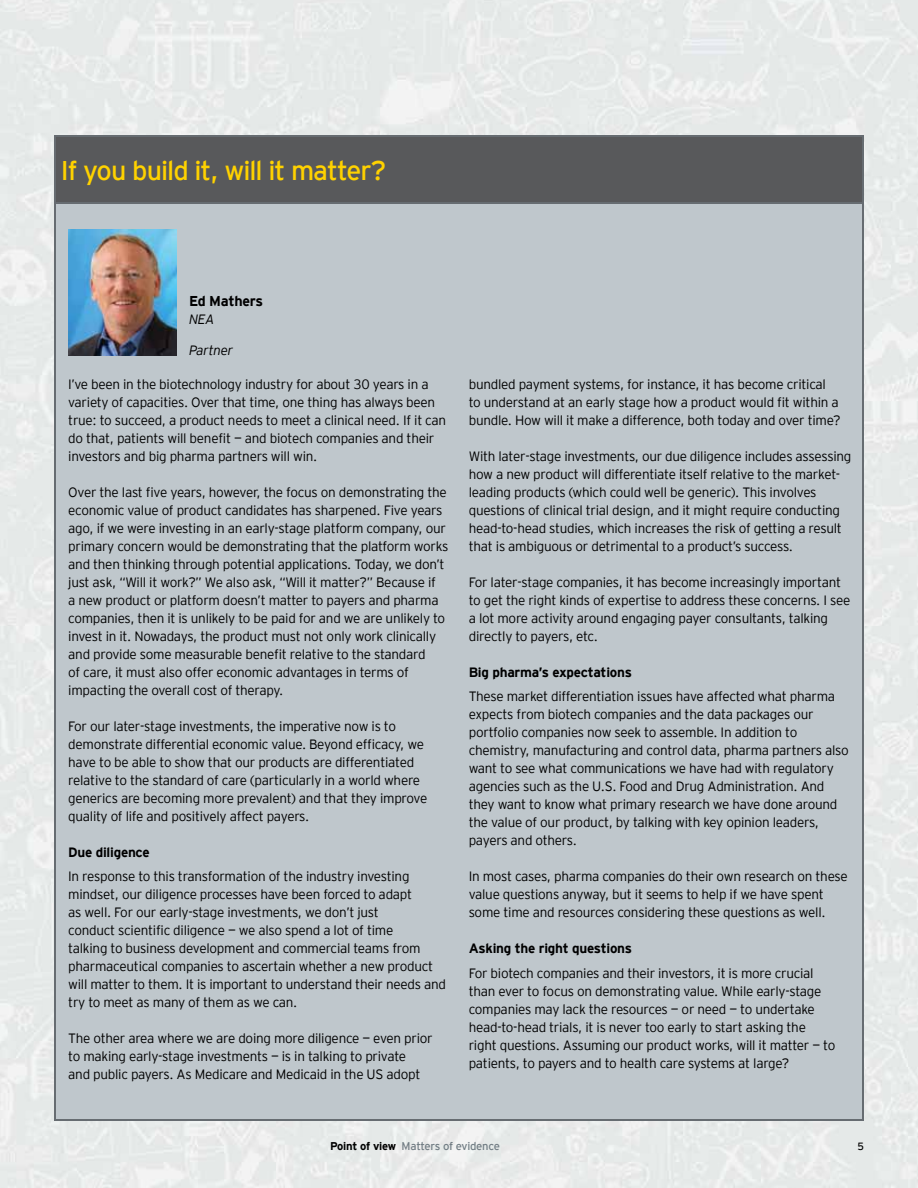
<style>
.page{position:relative;width:918px;height:1188px;background:#fff}
.page>*{position:absolute;margin:0;border:0;box-sizing:border-box;transform-origin:0 0}
.t1{font:27px "EY Interstate";letter-spacing:-.04em;color:#ffd200}
.t2{font:700 14.25px "EY Interstate";letter-spacing:-.02em;color:#000}
.t3{font:300 13.5px/18px "EY Interstate";letter-spacing:-.02em;color:#000}
.t4{font:700 13.5px "EY Interstate";letter-spacing:-.02em;color:#000}
.t5{font:italic 300 13.5px "EY Interstate";letter-spacing:-.02em;color:#000}
.t6{font:11.25px "EY Interstate";letter-spacing:-.02em;color:#727d84}
.t7{font:10.5px "EY Interstate";color:#000}
.s1{font-weight:700;color:#000}
</style>
<div class="page">
<div style="left:55px;top:136px;width:808px;height:67px;background:#58595b"></div>
<div style="left:56px;top:204px;width:806px;height:915px;background:#bfc7cc"></div>
<hr style="left:54px;top:135px;width:810px;height:1px;background:#666c71">
<hr style="left:54px;top:136px;width:2px;height:66px;background:#666c71">
<hr style="left:862px;top:136px;width:2px;height:66px;background:#666c71">
<hr style="left:54px;top:204px;width:2px;height:277px;background:#666c71">
<hr style="left:862px;top:204px;width:2px;height:277px;background:#666c71">
<hr style="left:54px;top:481px;width:2px;height:638px;background:#666c71">
<hr style="left:862px;top:481px;width:2px;height:638px;background:#666c71">
<hr style="left:54px;top:1119px;width:810px;height:2px;background:#666c71">
<hr style="left:54px;top:202px;width:810px;height:2px;background:#666c71">
<img style="left:69px;top:230px;width:108px;height:126px">
<h1 class="t1" style="left:61px;top:152px;width:327px">If you build it, will it matter?</h1>
<p class="t2" style="left:189px;top:290px;width:76px">Ed Mathers</p>
<p class="t5" style="left:189px;top:309px;width:27px">NEA</p>
<p class="t5" style="left:189px;top:341px;width:46px">Partner</p>
<p class="t3" style="left:68px;top:374px;width:379px">I’ve been in the biotechnology industry for about 30 years in a variety of capacities. Over that time, one thing has always been true: to succeed, a product needs to meet a clinical need. If it can do that, patients will benefit — and biotech companies and their investors and big pharma partners will win.</p>
<p class="t3" style="left:68px;top:482px;width:382px">Over the last five years, however, the focus on demonstrating the economic value of product candidates has sharpened. Five years ago, if we were investing in an early-stage platform company, our primary concern would be demonstrating that the platform works and then thinking through potential applications. Today, we don’t just ask, “Will it work?” We also ask, “Will it matter?” Because if<br>a new product or platform doesn’t matter to payers and pharma companies, then it is unlikely to be paid for and we are unlikely to invest in it. Nowadays, the product must not only work clinically and provide some measurable benefit relative to the standard<br>of care, it must also offer economic advantages in terms of impacting the overall cost of therapy.</p>
<p class="t3" style="left:68px;top:716px;width:361px">For our later-stage investments, the imperative now is to demonstrate differential economic value. Beyond efficacy, we have to be able to show that our products are differentiated relative to the standard of care (particularly in a world where generics are becoming more prevalent) and that they improve quality of life and positively affect payers.</p>
<p class="t4" style="left:68px;top:842px;width:83px">Due diligence</p>
<p class="t3" style="left:68px;top:867px;width:379px">In response to this transformation of the industry investing mindset, our diligence processes have been forced to adapt<br>as well. For our early-stage investments, we don’t just<br>conduct scientific diligence — we also spend a lot of time<br>talking to business development and commercial teams from pharmaceutical companies to ascertain whether a new product will matter to them. It is important to understand their needs and try to meet as many of them as we can.</p>
<p class="t3" style="left:68px;top:1029px;width:366px">The other area where we are doing more diligence — even prior to making early-stage investments — is in talking to private<br>and public payers. As Medicare and Medicaid in the US adopt</p>
<p class="t3" style="left:469px;top:374px;width:373px">bundled payment systems, for instance, it has become critical to understand at an early stage how a product would fit within a bundle. How will it make a difference, both today and over time?</p>
<p class="t3" style="left:469px;top:446px;width:384px">With later-stage investments, our due diligence includes assessing how a new product will differentiate itself relative to the market&shy;leading products (which could well be generic). This involves questions of clinical trial design, and it might require conducting head-to-head studies, which increases the risk of getting a result that is ambiguous or detrimental to a product’s success.</p>
<p class="t3" style="left:469px;top:572px;width:383px">For later-stage companies, it has become increasingly important to get the right kinds of expertise to address these concerns. I see a lot more activity around engaging payer consultants, talking directly to payers, etc.</p>
<p class="t4" style="left:469px;top:662px;width:165px">Big pharma’s expectations</p>
<p class="t3" style="left:469px;top:687px;width:381px">These market differentiation issues have affected what pharma expects from biotech companies and the data packages our portfolio companies now seek to assemble. In addition to chemistry, manufacturing and control data, pharma partners also want to see what communications we have had with regulatory agencies such as the U.S. Food and Drug Administration. And they want to know what primary research we have done around the value of our product, by talking with key opinion leaders, payers and others.</p>
<p class="t3" style="left:469px;top:867px;width:381px">In most cases, pharma companies do their own research on these value questions anyway, but it seems to help if we have spent some time and resources considering these questions as well.</p>
<p class="t4" style="left:469px;top:939px;width:165px">Asking the right questions</p>
<p class="t3" style="left:469px;top:964px;width:368px">For biotech companies and their investors, it is more crucial than ever to focus on demonstrating value. While early-stage companies may lack the resources — or need — to undertake head-to-head trials, it is never too early to start asking the right questions. Assuming our product works, will it matter — to patients, to payers and to health care systems at large?</p>
<p class="t6" style="left:330px;top:1138px;width:172px"><span class="s1">Point of view</span> Matters of evidence</p>
<p class="t7" style="left:857px;top:1139px;width:8px">5</p>
</div>
